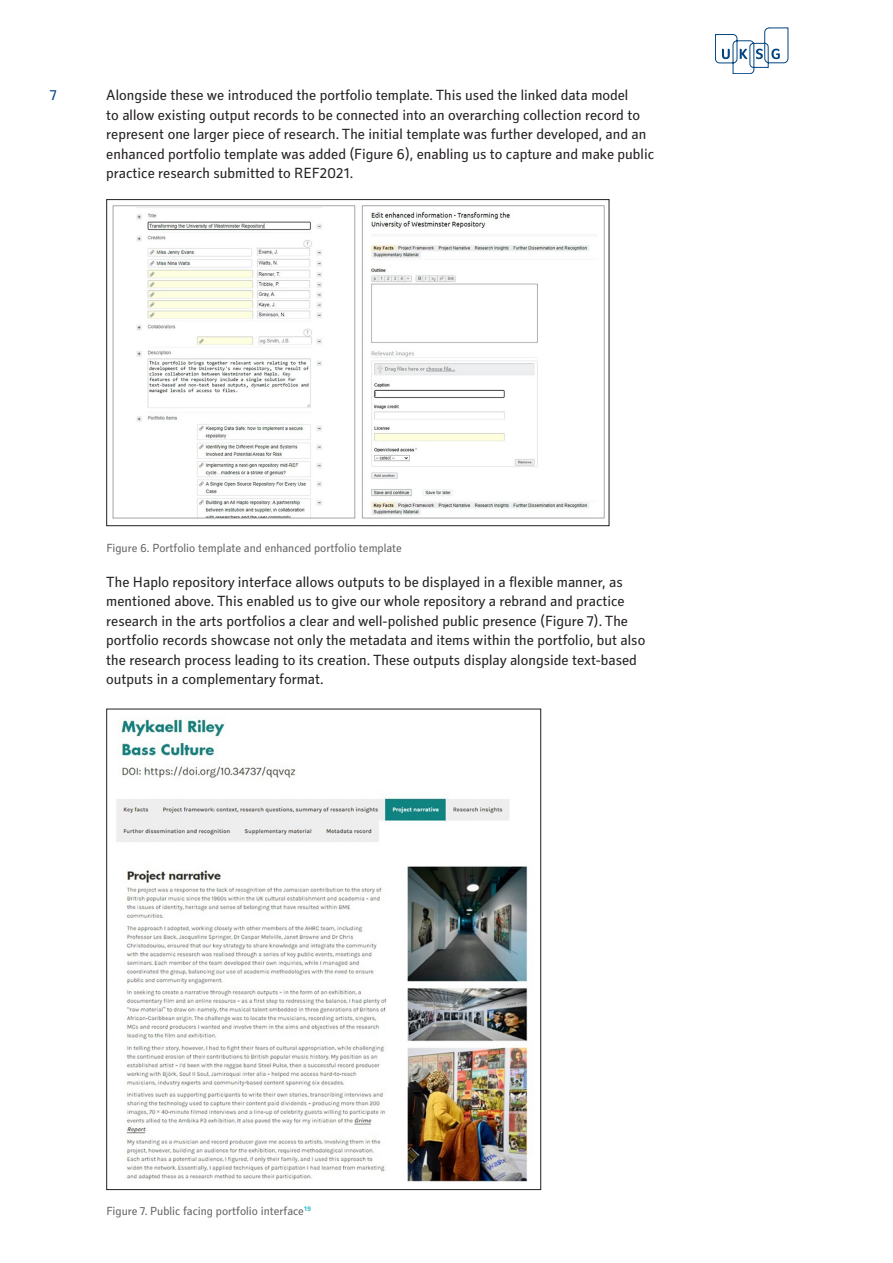
<style>
.page{position:relative;width:893px;height:1263px;background:#fff}
.page>*{position:absolute;margin:0;border:0;box-sizing:border-box;transform-origin:0 0}
.Body{font:15px/19.5px "Secca Std";color:#231f20}
.t1{font:15px "Secca Std";color:#014081}
.t2{font:12px "Secca Std";color:#636366}
</style>
<div class="page">
<svg style="left:715px;top:28px;width:73px;height:46px"></svg>
<img style="left:112px;top:205px;width:493px;height:314px">
<div style="left:106px;top:199px;width:503px;height:327px;border:1px solid #231f20"></div>
<img style="left:116px;top:719px;width:412px;height:463px">
<p class="t1" style="left:50px;top:87px;width:9px">7</p>
<p class="Body" style="left:106px;top:86px;width:549px">Alongside these we introduced the portfolio template. This used the linked data model<br>to allow existing output records to be connected into an overarching collection record to represent one larger piece of research. The initial template was further developed, and an enhanced portfolio template was added (Figure 6), enabling us to capture and make public practice research submitted to REF2021.</p>
<p class="t2" style="left:106px;top:541px;width:297px">Figure 6. Portfolio template and enhanced portfolio template</p>
<p class="Body" style="left:106px;top:573px;width:541px">The Haplo repository interface allows outputs to be displayed in a flexible manner, as mentioned above. This enabled us to give our whole repository a rebrand and practice research in the arts portfolios a clear and well-polished public presence (Figure 7). The portfolio records showcase not only the metadata and items within the portfolio, but also the research process leading to its creation. These outputs display alongside text-based outputs in a complementary format.</p>
<p class="t2" style="left:106px;top:1204px;width:206px">Figure 7. Public facing portfolio interface<sup>19</sup></p>
</div>
